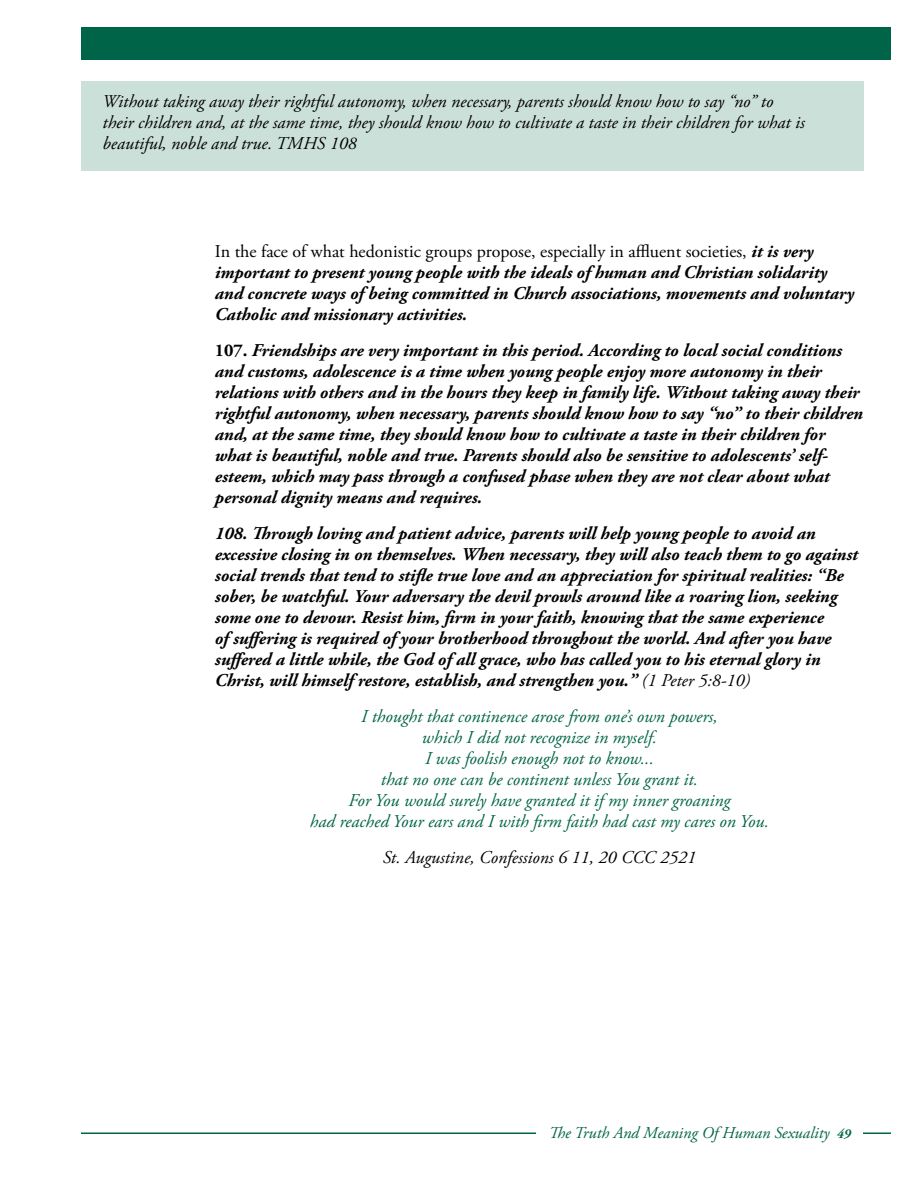
<style>
.page{position:relative;width:918px;height:1188px;background:#fff}
.page>*{position:absolute;margin:0;border:0;box-sizing:border-box;transform-origin:0 0}
.t1{font:italic 700 18px/21px "Adobe Garamond Pro";color:#000}
.t2{font:italic 18px/21px "Adobe Garamond Pro";color:#006548;text-align:center}
.t3{font:italic 18px/21px "Adobe Garamond Pro";color:#000}
.t4{font:italic 16.5px "Adobe Garamond Pro";color:#006548}
.s1{font-weight:400;font-style:normal}
.s2{font-style:normal}
.s3{font-weight:400}
.s4{font-weight:700;font-size:13.5px}
</style>
<div class="page">
<hr style="left:81px;top:1132px;width:810px;height:2px;background:#006548">
<div style="left:81px;top:27px;width:810px;height:33px;background:#006548"></div>
<div style="left:537px;top:1126px;width:326px;height:25px;background:#fff"></div>
<div style="left:81px;top:81px;width:783px;height:89px;background:#cce0da"></div>
<p class="t3" style="left:103px;top:91px;width:704px">Without taking away their rightful autonomy, when necessary, parents should know how to say “no” to their children and, at the same time, they should know how to cultivate a taste in their children for what is beautiful, noble and true. TMHS 108</p>
<p class="t1" style="left:215px;top:241px;width:641px"><span class="s1">In the face of what hedonistic groups propose, especially in affluent societies,</span> it is very important to present young people with the ideals of human and Christian solidarity and concrete ways of being committed in Church associations, movements and voluntary Catholic and missionary activities.</p>
<p class="t1" style="left:215px;top:340px;width:650px"><span class="s2">107.</span> Friendships are very important in this period. According to local social conditions and customs, adolescence is a time when young people enjoy more autonomy in their relations with others and in the hours they keep in family life. Without taking away their rightful autonomy, when necessary, parents should know how to say “no” to their children and, at the same time, they should know how to cultivate a taste in their children for what is beautiful, noble and true. Parents should also be sensitive to adolescents’ self&shy;esteem, which may pass through a confused phase when they are not clear about what personal dignity means and requires.</p>
<p class="t1" style="left:215px;top:523px;width:645px">108. Through loving and patient advice, parents will help young people to avoid an excessive closing in on themselves. When necessary, they will also teach them to go against social trends that tend to stifle true love and an appreciation for spiritual realities: “Be sober, be watchful. Your adversary the devil prowls around like a roaring lion, seeking some one to devour. Resist him, firm in your faith, knowing that the same experience<br>of suffering is required of your brotherhood throughout the world. And after you have suffered a little while, the God of all grace, who has called you to his eternal glory in Christ, will himself restore, establish, and strengthen you.” <span class="s3">(1 Peter 5:8-10)</span></p>
<p class="t2" style="left:310px;top:706px;width:460px">I thought that continence arose from one’s own powers,<br>which I did not recognize in myself.<br>I was foolish enough not to know...<br>that no one can be continent unless You grant it.<br>For You would surely have granted it if my inner groaning<br>had reached Your ears and I with firm faith had cast my cares on You.</p>
<p class="t3" style="left:383px;top:847px;width:315px">St. Augustine, Confessions 6 11, 20 CCC 2521</p>
<p class="t4" style="left:549px;top:1123px;width:304px">The Truth And Meaning Of Human Sexuality <span class="s4">49</span></p>
</div>
